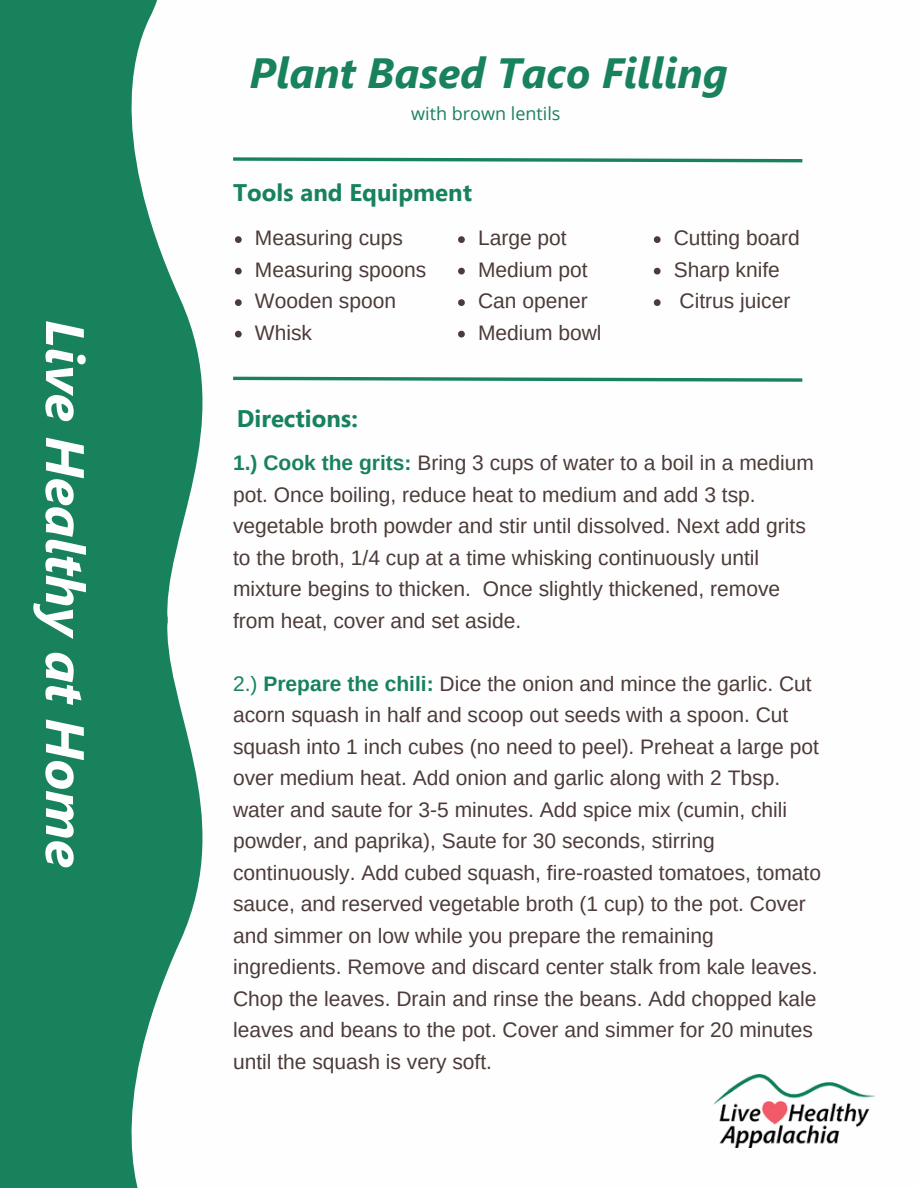
<style>
.page{position:relative;width:918px;height:1188px;background:#fff}
.page>*{position:absolute;margin:0;border:0;box-sizing:border-box;transform-origin:0 0}
.t1{font:italic 700 54px "Segoe UI";color:#fefefe}
.t2{font:italic 700 42.3px "Segoe UI";color:#17825c}
.t3{font:700 24px "Segoe UI";color:#17825c}
.t4{font:21px/31.5px "Arimo";color:#4c3b39}
.t5{font:18px "Open Sans";color:#17825c}
.s1{font-weight:700;color:#17825c}
.s2{color:#17825c}
</style>
<div class="page">
<img style="left:713px;top:1074px;width:162px;height:74px">
<svg style="left:0;top:623px;width:203px;height:565px;background:#399474"></svg>
<svg style="left:0;top:0;width:239px;height:623px;fill:#17825c"></svg>
<svg style="left:235px;top:236px;width:7px;height:7px"></svg>
<svg style="left:235px;top:268px;width:7px;height:6px"></svg>
<svg style="left:235px;top:299px;width:7px;height:7px"></svg>
<svg style="left:235px;top:331px;width:7px;height:6px"></svg>
<svg style="left:458px;top:236px;width:7px;height:7px"></svg>
<svg style="left:458px;top:268px;width:7px;height:6px"></svg>
<svg style="left:458px;top:299px;width:7px;height:7px"></svg>
<svg style="left:458px;top:331px;width:7px;height:6px"></svg>
<svg style="left:654px;top:236px;width:7px;height:7px"></svg>
<svg style="left:654px;top:268px;width:7px;height:6px"></svg>
<svg style="left:654px;top:299px;width:7px;height:7px"></svg>
<svg style="left:230px;top:156px;width:573px;height:8px"></svg>
<svg style="left:230px;top:375px;width:573px;height:8px"></svg>
<h1 class="t1" style="left:104px;top:320px;width:549px;rotate:90deg">Live Healthy at Home</h1>
<h2 class="t2" style="left:249px;top:42px;width:480px">Plant Based Taco Filling</h2>
<p class="t5" style="left:411px;top:101px;width:151px">with brown lentils</p>
<p class="t3" style="left:233px;top:175px;width:240px">Tools and Equipment</p>
<p class="t4" style="left:255px;top:222px;width:173px">Measuring cups<br>Measuring spoons<br>Wooden spoon<br>Whisk</p>
<p class="t3" style="left:237px;top:401px;width:122px">Directions:</p>
<p class="t4" style="left:478px;top:222px;width:125px">Large pot<br>Medium pot<br>Can opener<br>Medium bowl</p>
<p class="t4" style="left:674px;top:222px;width:128px">Cutting board<br>Sharp knife<br>Citrus juicer</p>
<p class="t4" style="left:233px;top:447px;width:582px"><span class="s1">1.) Cook the grits:</span> Bring 3 cups of water to a boil in a medium pot. Once boiling, reduce heat to medium and add 3 tsp. vegetable broth powder and stir until dissolved. Next add grits to the broth, 1/4 cup at a time whisking continuously until mixture begins to thicken. Once slightly thickened, remove from heat, cover and set aside.</p>
<p class="t4" style="left:233px;top:668px;width:590px"><span class="s2">2.)</span> <span class="s1">Prepare the chili:</span> Dice the onion and mince the garlic. Cut acorn squash in half and scoop out seeds with a spoon. Cut squash into 1 inch cubes (no need to peel). Preheat a large pot over medium heat. Add onion and garlic along with 2 Tbsp. water and saute for 3-5 minutes. Add spice mix (cumin, chili powder, and paprika), Saute for 30 seconds, stirring continuously. Add cubed squash, fire-roasted tomatoes, tomato sauce, and reserved vegetable broth (1 cup) to the pot. Cover and simmer on low while you prepare the remaining ingredients. Remove and discard center stalk from kale leaves.<br>Chop the leaves. Drain and rinse the beans. Add chopped kale leaves and beans to the pot. Cover and simmer for 20 minutes until the squash is very soft.</p>
</div>
